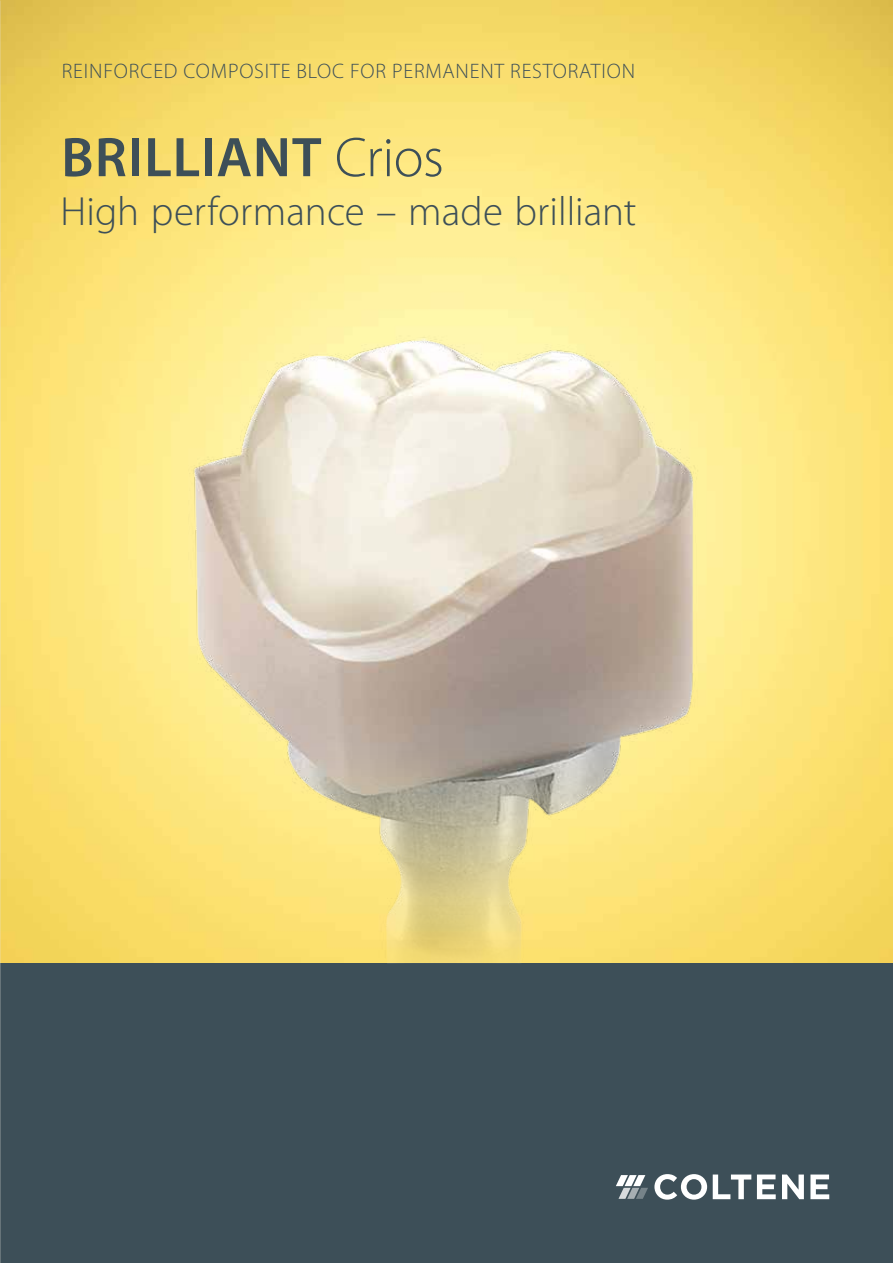
<style>
.page{position:relative;width:893px;height:1263px;background:#fff}
.page>*{position:absolute;margin:0;border:0;box-sizing:border-box;transform-origin:0 0}
.t1{font:600 56.25px "Myriad Pro";letter-spacing:.015em;color:#3d4f58}
.t2{font:300 40.95px "Myriad Pro";color:#3d4f58}
.t3{font:300 21px "Myriad Pro";letter-spacing:.04em;color:#3d4f58}
.s1{font-weight:300}
</style>
<div class="page">
<div style="left:0;top:963px;width:893px;height:300px;background:#3d4f58"></div>
<img style="left:0;top:0;width:893px;height:963px">
<svg style="left:654px;top:1174px;width:53px;height:25px"></svg>
<svg style="left:713px;top:1174px;width:38px;height:25px"></svg>
<svg style="left:757px;top:1174px;width:19px;height:25px"></svg>
<svg style="left:782px;top:1174px;width:22px;height:25px"></svg>
<svg style="left:810px;top:1174px;width:19px;height:25px"></svg>
<svg style="left:616px;top:1175px;width:32px;height:24px"></svg>
<p class="t3" style="left:62px;top:59px;width:575px">REINFORCED COMPOSITE BLOC FOR PERMANENT RESTORATION</p>
<h1 class="t1" style="left:61px;top:121px;width:384px">BRILLIANT <span class="s1">Crios</span></h1>
<h2 class="t2" style="left:61px;top:187px;width:577px">High performance – made brilliant</h2>
</div>
